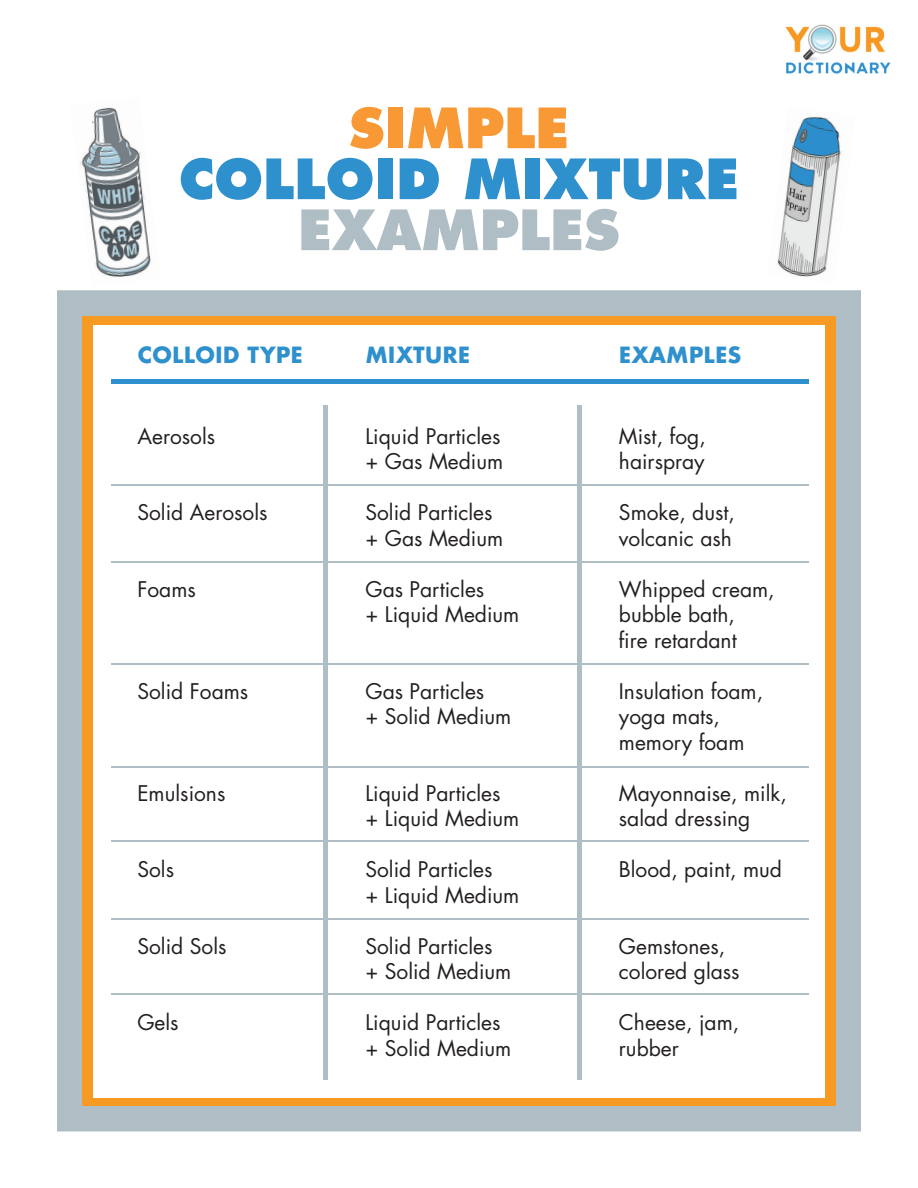
<style>
.page{position:relative;width:918px;height:1188px;background:#fff}
.page>*{position:absolute;margin:0;border:0;box-sizing:border-box;transform-origin:0 0}
.t1{font:800 54px "Futura";color:#2f90ce}
.t2{font:800 54px "Futura";color:#afbdc5}
.t3{font:800 54px "Futura";color:#f89935}
.t4{font:700 21.75px "Futura";color:#2f90ce}
.t5{font:21px/25.5px "Futura";color:#231f20}
</style>
<div class="page">
<div style="left:57px;top:290px;width:804px;height:841px;background:#afbdc5"></div>
<img style="left:786px;top:25px;width:105px;height:49px">
<div style="left:82px;top:316px;width:754px;height:790px;background:#f69a24"></div>
<div style="left:93px;top:325px;width:732px;height:773px;background:#fff"></div>
<div style="left:323px;top:405px;width:5px;height:675px;background:#afbdc5"></div>
<hr style="left:578px;top:405px;width:4px;height:675px;background:#afbdc5">
<hr style="left:111px;top:380px;width:697px;height:4px;background:#2f90ce">
<hr style="left:111px;top:484px;width:697px;height:2px;background:#afbdc5">
<hr style="left:111px;top:561px;width:697px;height:1px;background:#afbdc5">
<hr style="left:111px;top:663px;width:697px;height:2px;background:#afbdc5">
<hr style="left:111px;top:766px;width:697px;height:2px;background:#afbdc5">
<hr style="left:111px;top:840px;width:697px;height:2px;background:#afbdc5">
<hr style="left:111px;top:918px;width:697px;height:2px;background:#afbdc5">
<hr style="left:111px;top:994px;width:697px;height:1px;background:#afbdc5">
<img style="left:80px;top:107px;width:67px;height:126px">
<img style="left:92px;top:233px;width:59px;height:44px">
<img style="left:777px;top:116px;width:64px;height:161px">
<h1 class="t3" style="left:349px;top:95px;width:222px">SIMPLE</h1>
<h1 class="t1" style="left:179px;top:146px;width:562px">COLLOID MIXTURE</h1>
<h1 class="t2" style="left:298px;top:197px;width:323px">EXAMPLES</h1>
<p class="t4" style="left:137px;top:339px;width:167px">COLLOID TYPE</p>
<p class="t4" style="left:365px;top:339px;width:106px">MIXTURE</p>
<p class="t4" style="left:619px;top:339px;width:124px">EXAMPLES</p>
<p class="t5" style="left:137px;top:423px;width:79px">Aerosols</p>
<p class="t5" style="left:365px;top:423px;width:137px">Liquid Particles</p>
<p class="t5" style="left:619px;top:423px;width:88px">Mist, fog,</p>
<p class="t5" style="left:365px;top:449px;width:139px">+ Gas Medium</p>
<p class="t5" style="left:619px;top:449px;width:87px">hairspray</p>
<p class="t5" style="left:137px;top:500px;width:132px">Solid Aerosols</p>
<p class="t5" style="left:365px;top:500px;width:129px">Solid Particles</p>
<p class="t5" style="left:619px;top:500px;width:118px">Smoke, dust,</p>
<p class="t5" style="left:365px;top:525px;width:139px">+ Gas Medium</p>
<p class="t5" style="left:619px;top:525px;width:115px">volcanic ash</p>
<p class="t5" style="left:137px;top:576px;width:60px">Foams</p>
<p class="t5" style="left:365px;top:576px;width:120px">Gas Particles</p>
<p class="t5" style="left:619px;top:576px;width:157px">Whipped cream,</p>
<p class="t5" style="left:365px;top:602px;width:155px">+ Liquid Medium</p>
<p class="t5" style="left:619px;top:602px;width:119px">bubble bath, fire retardant</p>
<p class="t5" style="left:137px;top:678px;width:112px">Solid Foams</p>
<p class="t5" style="left:365px;top:678px;width:120px">Gas Particles</p>
<p class="t5" style="left:619px;top:678px;width:146px">Insulation foam,</p>
<p class="t5" style="left:365px;top:704px;width:148px">+ Solid Medium</p>
<p class="t5" style="left:619px;top:704px;width:127px">yoga mats, memory foam</p>
<p class="t5" style="left:137px;top:780px;width:90px">Emulsions</p>
<p class="t5" style="left:365px;top:780px;width:137px">Liquid Particles</p>
<p class="t5" style="left:619px;top:780px;width:169px">Mayonnaise, milk,</p>
<p class="t5" style="left:365px;top:806px;width:155px">+ Liquid Medium</p>
<p class="t5" style="left:619px;top:806px;width:133px">salad dressing</p>
<p class="t5" style="left:137px;top:857px;width:38px">Sols</p>
<p class="t5" style="left:365px;top:857px;width:129px">Solid Particles</p>
<p class="t5" style="left:619px;top:857px;width:165px">Blood, paint, mud</p>
<p class="t5" style="left:365px;top:882px;width:155px">+ Liquid Medium</p>
<p class="t5" style="left:137px;top:933px;width:91px">Solid Sols</p>
<p class="t5" style="left:365px;top:933px;width:129px">Solid Particles</p>
<p class="t5" style="left:619px;top:933px;width:108px">Gemstones,</p>
<p class="t5" style="left:365px;top:959px;width:148px">+ Solid Medium</p>
<p class="t5" style="left:619px;top:959px;width:122px">colored glass</p>
<p class="t5" style="left:137px;top:1010px;width:43px">Gels</p>
<p class="t5" style="left:365px;top:1010px;width:137px">Liquid Particles</p>
<p class="t5" style="left:619px;top:1010px;width:122px">Cheese, jam,</p>
<p class="t5" style="left:365px;top:1035px;width:148px">+ Solid Medium</p>
<p class="t5" style="left:619px;top:1035px;width:61px">rubber</p>
</div>
